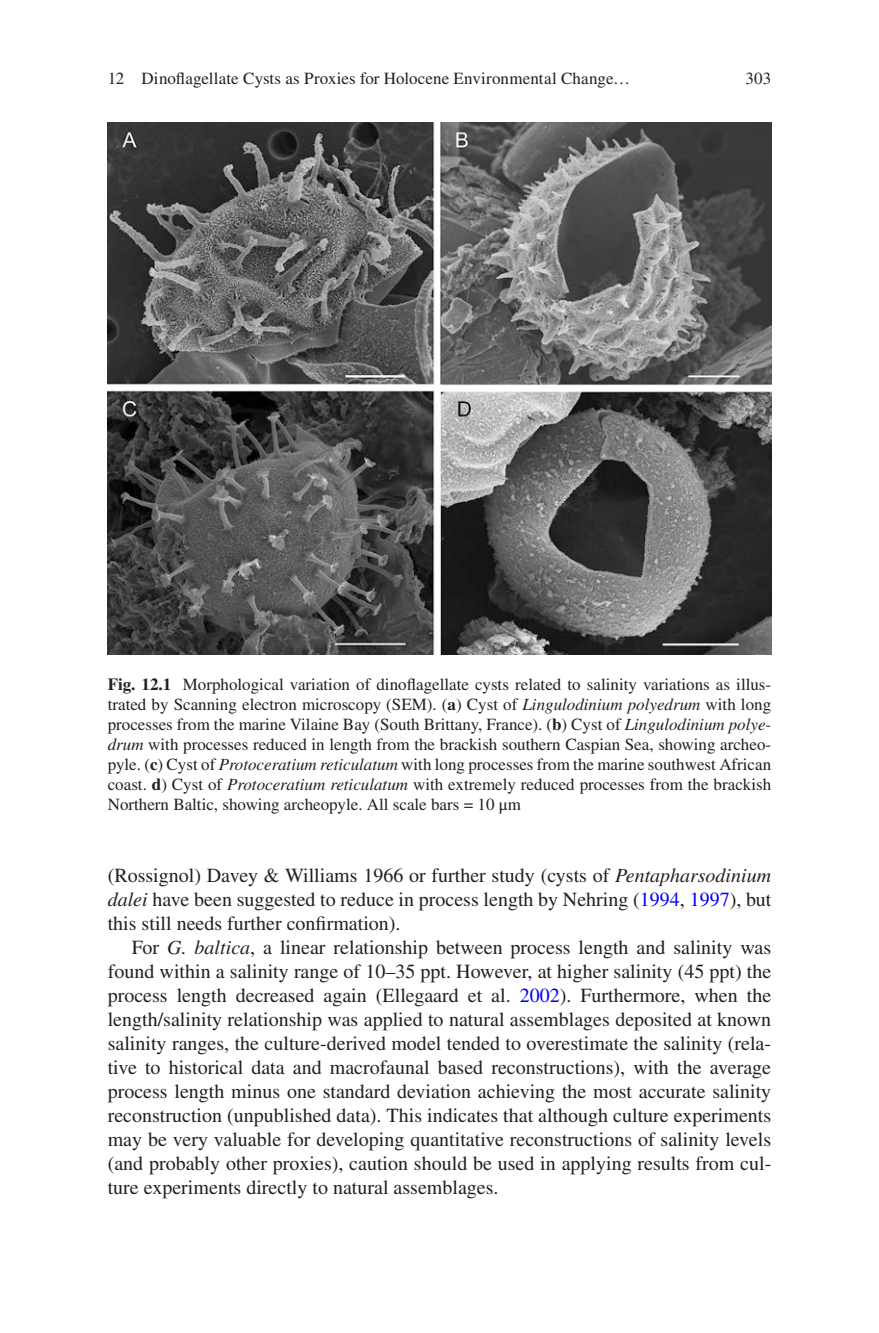
<style>
.page{position:relative;width:879px;height:1333px;background:#fff}
.page>*{position:absolute;margin:0;border:0;box-sizing:border-box;transform-origin:0 0}
.t1{font:20px/24px "Tnhltb Times";color:#231f20;text-align:justify}
.t2{font:17px/20px "Tnhltb Times";color:#231f20;text-align:justify}
.t3{font:17px "Sbpyyc Times";letter-spacing:.005em;color:#231f20}
.s1{font-family:"Ghclgl Times";font-weight:700}
.s2{font-family:"Jwsybl Times";font-style:italic}
.s3{font-family:"Wnbhkm STIX General"}
.s4{color:#0000fa}
</style>
<div class="page">
<img style="left:108px;top:122px;width:663px;height:532px">
<p class="t3" style="left:108px;top:69px;width:524px">12 Dinoflagellate Cysts as Proxies for Holocene Environmental Change…</p>
<p class="t2" style="left:745px;top:69px;width:27px">303</p>
<p class="t2" style="left:108px;top:674px;width:665px"><span class="s1">Fig. 12.1</span> Morphological variation of dinoflagellate cysts related to salinity variations as illus&shy;trated by Scanning electron microscopy (SEM). (<span class="s1">a</span>) Cyst of <span class="s2">Lingulodinium polyedrum</span> with long processes from the marine Vilaine Bay (South Brittany, France). (<span class="s1">b</span>) Cyst of <span class="s2">Lingulodinium polye&shy;drum</span> with processes reduced in length from the brackish southern Caspian Sea, showing archeo&shy;pyle. (<span class="s1">c</span>) Cyst of <span class="s2">Protoceratium reticulatum</span> with long processes from the marine southwest African coast. <span class="s1">d</span>) Cyst of <span class="s2">Protoceratium reticulatum</span> with extremely reduced processes from the brackish Northern Baltic, showing archeopyle. All scale bars = 10 <span class="s3">μ</span>m</p>
<p class="t1" style="left:108px;top:863px;width:665px">(Rossignol) Davey &amp; Williams 1966 or further study (cysts of <span class="s2">Pentapharsodinium dalei</span> have been suggested to reduce in process length by Nehring (<span class="s4">1994</span>, <span class="s4">1997</span>), but this still needs further confirmation).</p>
<p class="t1" style="left:108px;top:935px;width:665px;text-indent:24px">For <span class="s2">G. baltica</span>, a linear relationship between process length and salinity was found within a salinity range of 10–35 ppt. However, at higher salinity (45 ppt) the process length decreased again (Ellegaard et al. <span class="s4">2002</span>). Furthermore, when the length/salinity relationship was applied to natural assemblages deposited at known salinity ranges, the culture-derived model tended to overestimate the salinity (rela&shy;tive to historical data and macrofaunal based reconstructions), with the average process length minus one standard deviation achieving the most accurate salinity reconstruction (unpublished data). This indicates that although culture experiments may be very valuable for developing quantitative reconstructions of salinity levels (and probably other proxies), caution should be used in applying results from cul&shy;ture experiments directly to natural assemblages.</p>
</div>
